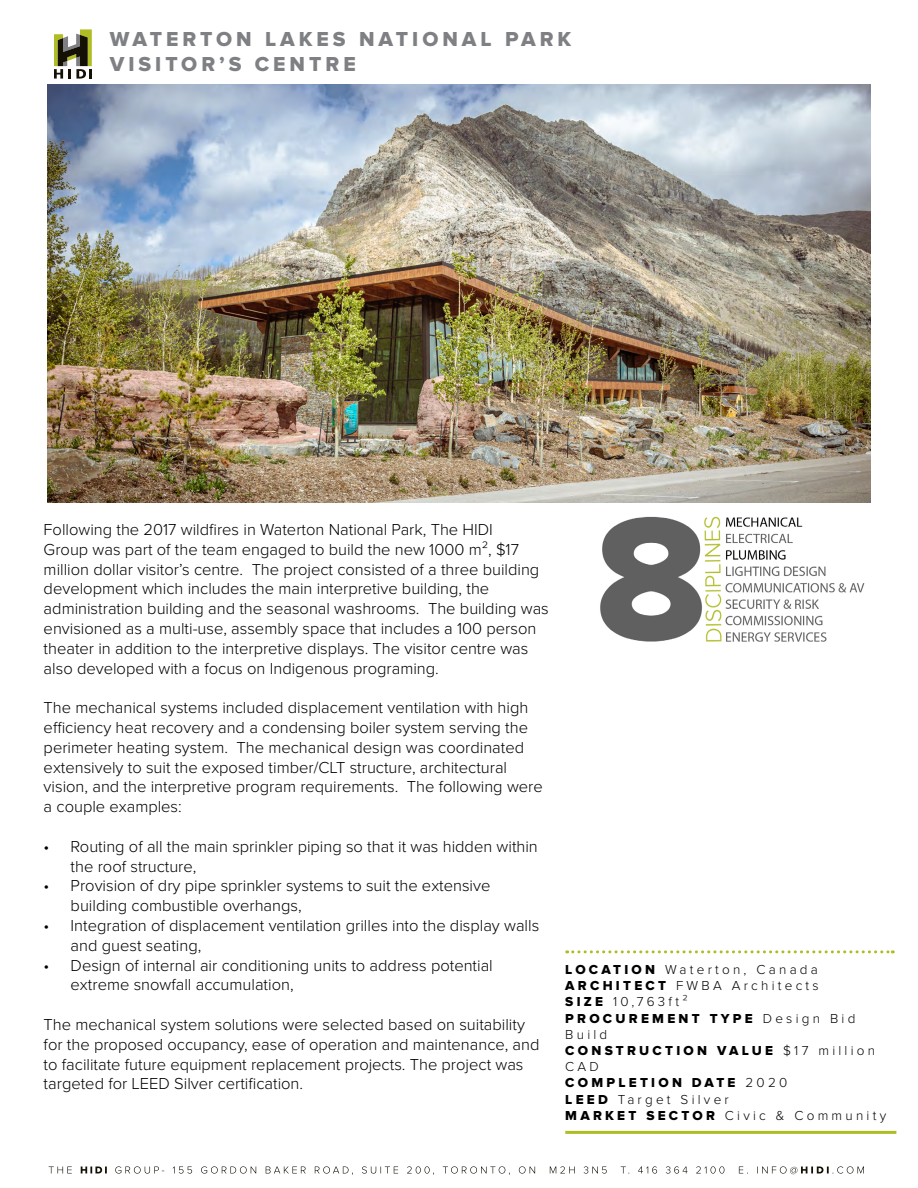
<style>
.page{position:relative;width:918px;height:1188px;background:#fff}
.page>*{position:absolute;margin:0;border:0;box-sizing:border-box;transform-origin:0 0}
.t1{font:21px/25.2px "Proxima Nova Extrabld";letter-spacing:.19em;color:#7e8083}
.t2{font:300 16.5px/19.8px "Proxima Nova";color:#000}
.t3{font:300 13.5px/16.2px "Proxima Nova";letter-spacing:.24em;color:#000;text-align:justify}
.t4{font:13.5px "Proxima Nova Extrabld";letter-spacing:.24em;color:#000}
.s1{font-family:"Proxima Nova Extrabld";font-weight:400}
.s2{font-family:"Proxima Nova";font-weight:300}
</style>
<div class="page">
<svg style="left:54px;top:29px;width:38px;height:50px"></svg>
<svg style="left:49px;top:1166px;width:815px;height:9px"></svg>
<img style="left:600px;top:516px;width:265px;height:126px">
<img style="left:47px;top:85px;width:824px;height:417px">
<hr style="left:565px;top:1131px;width:331px;height:3px;background:#afbc22">
<svg style="left:567px;top:950px;width:326px;height:3px"></svg>
<p class="t1" style="left:110px;top:27px;width:463px">WATERTON LAKES NATIONAL PARK<br>VISITOR’S CENTRE</p>
<p class="t2" style="left:44px;top:520px;width:507px">Following the 2017 wildfires in Waterton National Park, The HIDI<br>Group was part of the team engaged to build the new 1000 m², $17 million dollar visitor’s centre. The project consisted of a three building development which includes the main interpretive building, the administration building and the seasonal washrooms. The building was envisioned as a multi-use, assembly space that includes a 100 person theater in addition to the interpretive displays. The visitor centre was also developed with a focus on Indigenous programing.</p>
<p class="t2" style="left:44px;top:698px;width:501px">The mechanical systems included displacement ventilation with high efficiency heat recovery and a condensing boiler system serving the perimeter heating system. The mechanical design was coordinated extensively to suit the exposed timber/CLT structure, architectural vision, and the interpretive program requirements. The following were a couple examples:</p>
<p class="t2" style="left:71px;top:837px;width:469px;text-indent:-27px">• Routing of all the main sprinkler piping so that it was hidden within the roof structure,</p>
<p class="t2" style="left:71px;top:876px;width:421px;text-indent:-27px">• Provision of dry pipe sprinkler systems to suit the extensive building combustible overhangs,</p>
<p class="t2" style="left:71px;top:916px;width:470px;text-indent:-27px">• Integration of displacement ventilation grilles into the display walls and guest seating,</p>
<p class="t2" style="left:71px;top:955px;width:424px;text-indent:-27px">• Design of internal air conditioning units to address potential extreme snowfall accumulation,</p>
<p class="t2" style="left:44px;top:1015px;width:497px">The mechanical system solutions were selected based on suitability for the proposed occupancy, ease of operation and maintenance, and to facilitate future equipment replacement projects. The project was targeted for LEED Silver certification.</p>
<p class="t3" style="left:565px;top:962px;width:255px"><span class="s1">LOCATION</span> Waterton, Canada <span class="s1">ARCHITECT</span> FWBA Architects <span class="s1">SIZE</span> 10,763ft²</p>
<p class="t4" style="left:565px;top:1010px;width:292px">PROCUREMENT TYPE <span class="s2">Design Bid</span></p>
<p class="t3" style="left:565px;top:1026px;width:44px">Build</p>
<p class="t4" style="left:565px;top:1043px;width:311px">CONSTRUCTION VALUE <span class="s2">$17 million</span></p>
<p class="t3" style="left:565px;top:1059px;width:35px">CAD</p>
<p class="t4" style="left:565px;top:1075px;width:224px">COMPLETION DATE <span class="s2">2020</span></p>
<p class="t3" style="left:565px;top:1091px;width:322px"><span class="s1">LEED</span> Target Silver<br><span class="s1">MARKET SECTOR</span> Civic &amp; Community</p>
</div>
